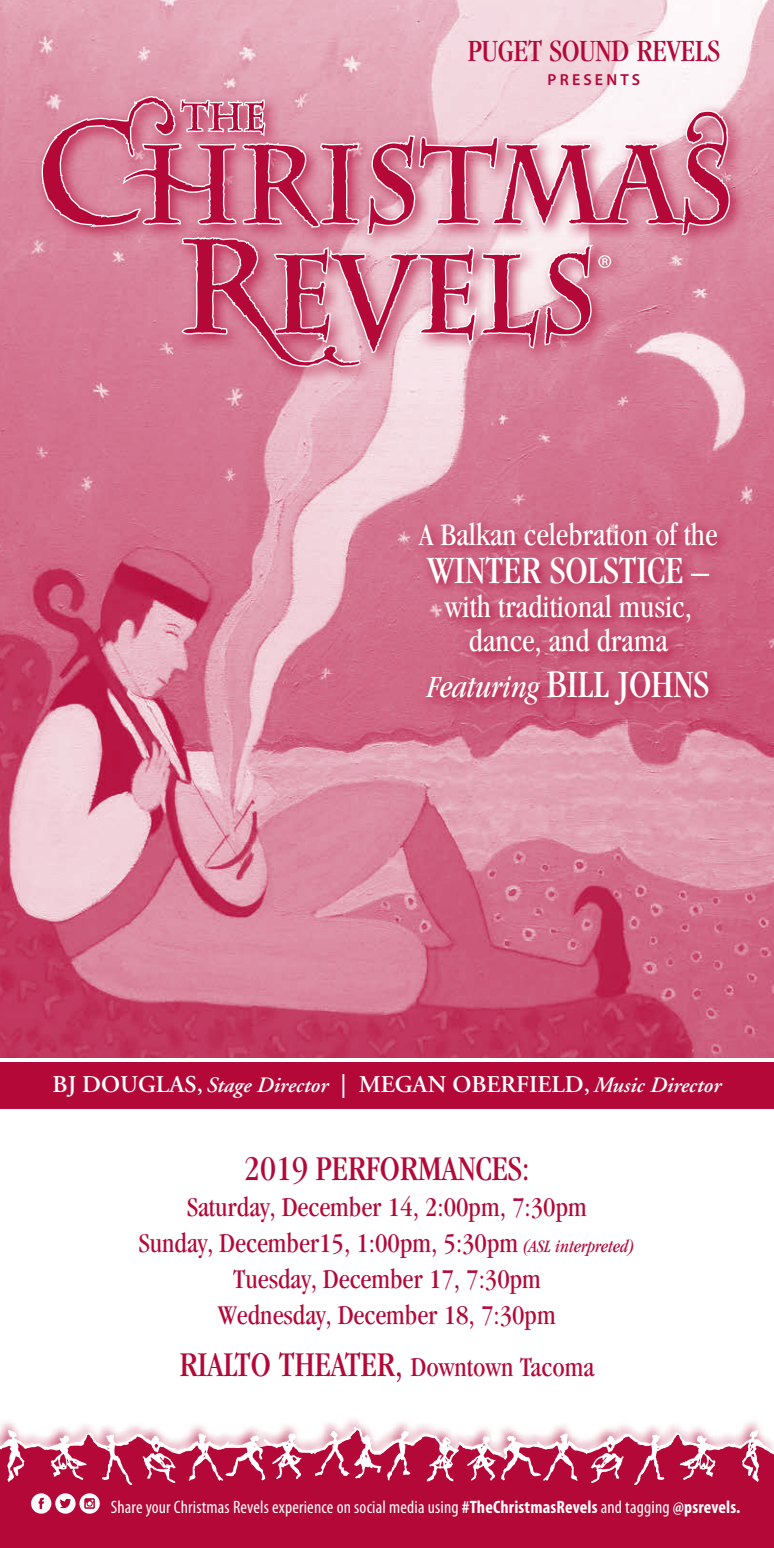
<style>
.page{position:relative;width:774px;height:1548px;background:#fff}
.page>*{position:absolute;margin:0;border:0;box-sizing:border-box;transform-origin:0 0}
.t1{font:condensed 40px "Garamond";color:#fff}
.t2{font:condensed 36px "Garamond";color:#b30838}
.t3{font:condensed 32px/34px "Garamond";color:#fff;text-align:center}
.t4{font:italic condensed 32px "Garamond";color:#fff}
.t5{font:condensed 32px "Garamond";color:#b30838}
.t6{font:condensed 28px/36px "Garamond";color:#b30838;text-align:center}
.t7{font:600 24px "Adobe Garamond";color:#fff}
.t8{font:condensed 18px "Myriad Pro";letter-spacing:.01em;color:#fff}
.t9{font:600 16px "Myriad Pro";letter-spacing:.2em;color:#b30838}
.s1{font-size:36px}
.s2{font-style:normal;font-size:40px}
.s3{font-style:italic;font-size:22px}
.s4{font-style:italic;font-size:18px}
.s5{font-size:28px}
.s6{font-weight:700}
</style>
<div class="page">
<img style="left:0;top:0;width:774px;height:1058px">
<div style="left:0;top:1489px;width:774px;height:59px;background:#b30838"></div>
<div style="left:0;top:1416px;width:774px;height:73px;background:#b30838;opacity:.7"></div>
<svg style="left:0;top:1427px;width:774px;height:58px"></svg>
<svg style="left:31px;top:1493px;width:69px;height:21px"></svg>
<div style="left:35px;top:90px;width:712px;height:294px;background:#b30838;opacity:.75"></div>
<svg style="left:41px;top:96px;width:691px;height:271px;background:#d9859d"></svg>
<svg style="left:414px;top:516px;width:318px;height:203px;background:#ca5778"></svg>
<div style="left:0;top:1062px;width:774px;height:46px;background:#b30838"></div>
<p class="t5" style="left:468px;top:33px;width:254px">PUGET SOUND REVELS</p>
<p class="t9" style="left:548px;top:69px;width:94px">PRESENTS</p>
<p class="t3" style="left:419px;top:517px;width:300px">A Balkan celebration of the</p>
<h1 class="t1" style="left:428px;top:548px;width:283px">WINTER SOLSTICE <span class="s1">–</span></h1>
<p class="t3" style="left:445px;top:589px;width:248px">with traditional music, dance, and drama</p>
<p class="t4" style="left:428px;top:669px;width:283px">Featuring <span class="s2">BILL JOHNS</span></p>
<p class="t7" style="left:53px;top:1071px;width:670px">BJ DOUGLAS, <span class="s3">Stage Director</span> | MEGAN OBERFIELD, <span class="s3">Music Director</span></p>
<p class="t2" style="left:244px;top:1149px;width:287px">2019 PERFORMANCES:</p>
<p class="t6" style="left:139px;top:1189px;width:498px">Saturday, December 14, 2:00pm, 7:30pm<br>Sunday, December15, 1:00pm, 5:30pm <span class="s4">(ASL interpreted)<br></span>Tuesday, December 17, 7:30pm<br>Wednesday, December 18, 7:30pm</p>
<p class="t2" style="left:180px;top:1345px;width:416px">RIALTO THEATER, <span class="s5">Downtown Tacoma</span></p>
<p class="t8" style="left:111px;top:1496px;width:631px">Share your Christmas Revels experience on social media using <span class="s6">#TheChristmasRevels</span> and tagging <span class="s6">@psrevels.</span></p>
</div>
